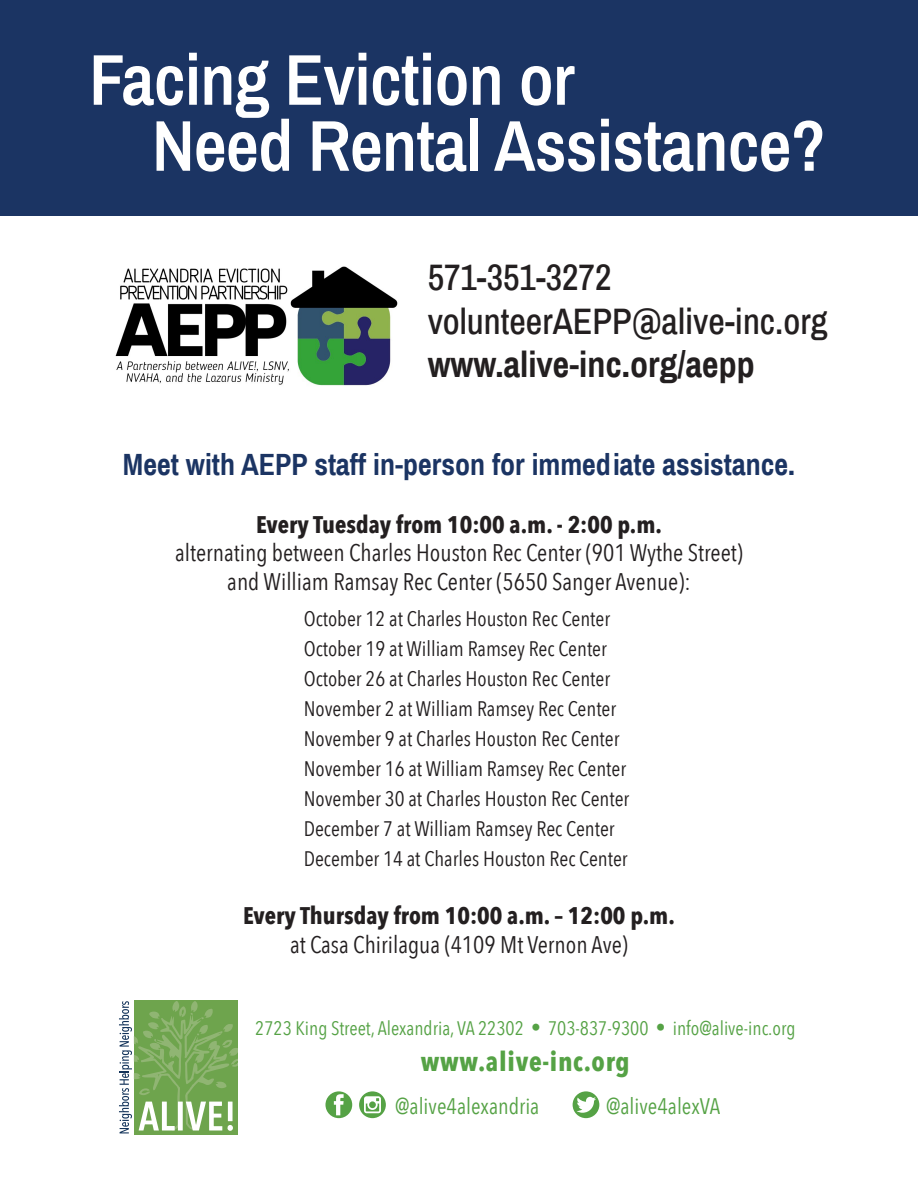
<style>
.page{position:relative;width:918px;height:1188px;background:#fff}
.page>*{position:absolute;margin:0;border:0;box-sizing:border-box;transform-origin:0 0}
.t1{font:600 72px "Archivo Narrow";letter-spacing:-.01em;color:#fff}
.t2{font:500 36px "Archivo Narrow";color:#231f20}
.t3{font:700 36px "Archivo Narrow";color:#231f20}
.t4{font:700 30px "Archivo Narrow";color:#1b3463}
.t5{font:700 27px "Avenir Next Condensed";letter-spacing:.025em;color:#55a245}
.t6{font:24px "Avenir Next Condensed";color:#231f20}
.t7{font:700 24px "Avenir Next Condensed";color:#231f20}
.t8{font:22.5px "Avenir Next Condensed";color:#55a245}
.t9{font:21px "Avenir Next Condensed";color:#231f20}
.t10{font:19.5px "Avenir Next Condensed";color:#55a245}
</style>
<div class="page">
<div style="left:0;top:0;width:918px;height:216px;background:#1b3463"></div>
<div style="left:134px;top:1000px;width:104px;height:135px;background:#6ea44d"></div>
<svg style="left:119px;top:1001px;width:119px;height:132px"></svg>
<div style="left:325px;top:1091px;width:27px;height:27px;background:#55a245;border-radius:50%"></div>
<svg style="left:334px;top:1094px;width:10px;height:21px"></svg>
<div style="left:573px;top:1091px;width:26px;height:27px;background:#55a245;border-radius:50%"></div>
<svg style="left:577px;top:1097px;width:19px;height:16px"></svg>
<svg style="left:359px;top:1091px;width:27px;height:27px"></svg>
<svg style="left:364px;top:1096px;width:17px;height:17px"></svg>
<img style="left:115px;top:266px;width:283px;height:120px">
<p class="t1" style="left:89px;top:29px;width:487px">Facing Eviction or</p>
<p class="t1" style="left:152px;top:95px;width:675px">Need Rental Assistance?</p>
<p class="t2" style="left:428px;top:253px;width:185px">571-351-3272</p>
<p class="t2" style="left:428px;top:296px;width:402px">volunteerAEPP@alive-inc.org</p>
<p class="t3" style="left:428px;top:339px;width:329px">www.alive-inc.org/aepp</p>
<p class="t4" style="left:123px;top:443px;width:674px">Meet with AEPP staff in-person for immediate assistance.</p>
<p class="t7" style="left:256px;top:509px;width:407px">Every Tuesday from 10:00 a.m. - 2:00 p.m.</p>
<p class="t6" style="left:175px;top:532px;width:569px">alternating between Charles Houston Rec Center (901 Wythe Street)</p>
<p class="t6" style="left:227px;top:561px;width:465px">and William Ramsay Rec Center (5650 Sanger Avenue):</p>
<p class="t9" style="left:304px;top:601px;width:308px">October 12 at Charles Houston Rec Center</p>
<p class="t9" style="left:304px;top:631px;width:305px">October 19 at William Ramsey Rec Center</p>
<p class="t9" style="left:304px;top:661px;width:308px">October 26 at Charles Houston Rec Center</p>
<p class="t9" style="left:304px;top:691px;width:314px">November 2 at William Ramsey Rec Center</p>
<p class="t9" style="left:304px;top:721px;width:317px">November 9 at Charles Houston Rec Center</p>
<p class="t9" style="left:304px;top:751px;width:324px">November 16 at William Ramsey Rec Center</p>
<p class="t9" style="left:304px;top:781px;width:327px">November 30 at Charles Houston Rec Center</p>
<p class="t9" style="left:304px;top:811px;width:312px">December 7 at William Ramsey Rec Center</p>
<p class="t9" style="left:304px;top:841px;width:326px">December 14 at Charles Houston Rec Center</p>
<p class="t7" style="left:243px;top:901px;width:433px">Every Thursday from 10:00 a.m. – 12:00 p.m.</p>
<p class="t6" style="left:290px;top:924px;width:339px">at Casa Chirilagua (4109 Mt Vernon Ave)</p>
<p class="t10" style="left:255px;top:1012px;width:542px">2723 King Street, Alexandria, VA 22302 • 703-837-9300 • info@alive-inc.org</p>
<p class="t5" style="left:421px;top:1045px;width:210px">www.alive-inc.org</p>
<p class="t8" style="left:395px;top:1087px;width:146px">@alive4alexandria</p>
<p class="t8" style="left:606px;top:1087px;width:116px">@alive4alexVA</p>
</div>
